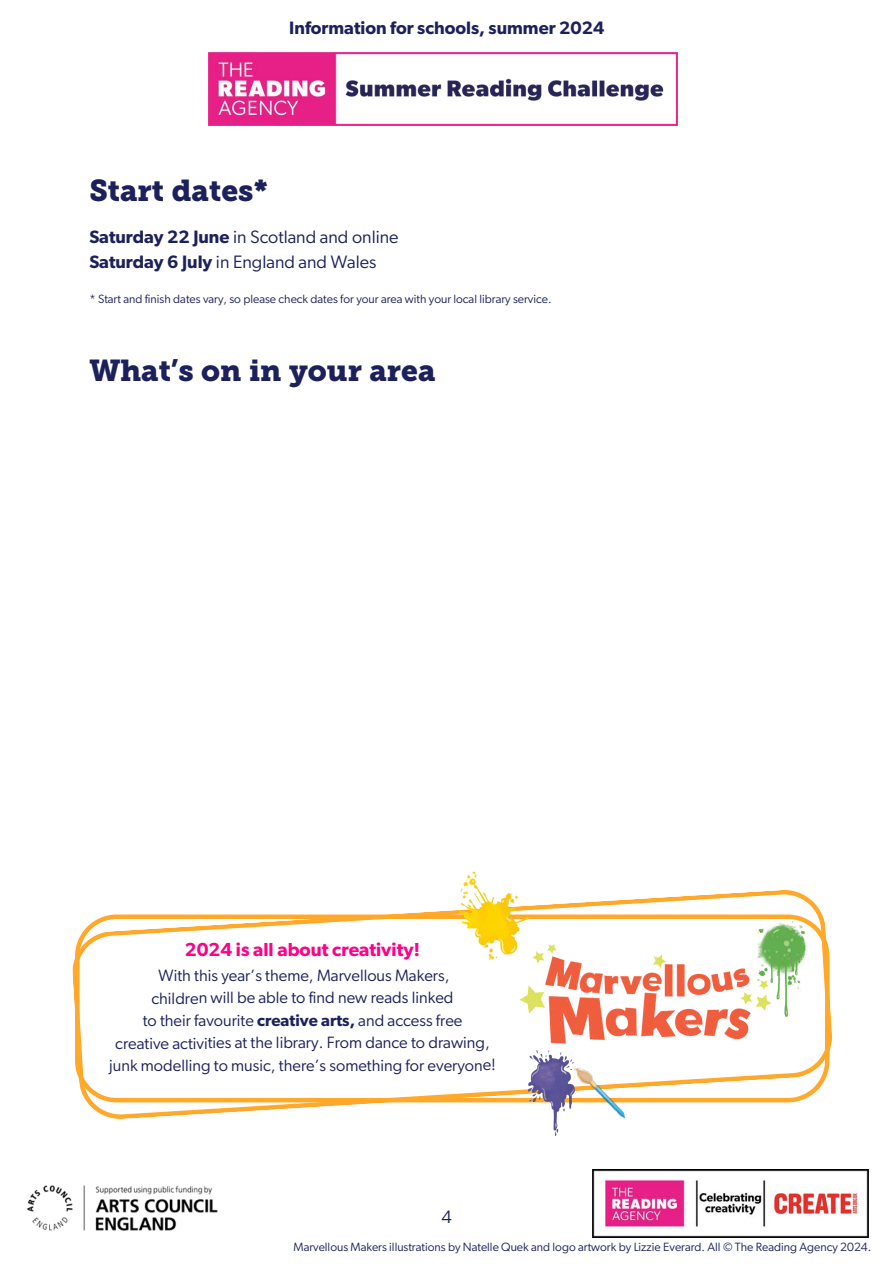
<style>
.page{position:relative;width:894px;height:1264px;background:#fff}
.page>*{position:absolute;margin:0;border:0;box-sizing:border-box;transform-origin:0 0}
.t1{font:30px "Museo Slab 900";color:#1c215c}
.t2{font:600 18.9px "Gibson";color:#ff0087}
.t3{font:18px/25px "Gibson";color:#1c215c}
.t4{font:600 18px "Gibson";color:#1c215c}
.t5{font:16.35px/22.5px "Gibson";color:#1c215c;text-align:center}
.t6{font:12px "Gibson";color:#1c215c}
.s1{font-weight:600}
</style>
<div class="page">
<img style="left:592px;top:1169px;width:276px;height:68px">
<img style="left:27px;top:1185px;width:191px;height:46px">
<svg style="left:72px;top:890px;width:760px;height:229px"></svg>
<svg style="left:75px;top:914px;width:754px;height:188px"></svg>
<img style="left:751px;top:918px;width:55px;height:98px">
<img style="left:459px;top:871px;width:69px;height:94px">
<img style="left:528px;top:1054px;width:46px;height:81px">
<img style="left:574px;top:1061px;width:50px;height:58px">
<img style="left:514px;top:938px;width:264px;height:116px">
<img style="left:208px;top:53px;width:469px;height:73px">
<p class="t4" style="left:289px;top:20px;width:316px">Information for schools, summer 2024</p>
<h1 class="t1" style="left:89px;top:178px;width:180px">Start dates*</h1>
<p class="t3" style="left:89px;top:225px;width:310px"><span class="s1">Saturday 22 June</span> in Scotland and online<br><span class="s1">Saturday 6 July</span> in England and Wales</p>
<p class="t6" style="left:89px;top:293px;width:463px">* Start and finish dates vary, so please check dates for your area with your local library service.</p>
<h1 class="t1" style="left:89px;top:359px;width:347px">What’s on in your area</h1>
<p class="t2" style="left:185px;top:940px;width:236px">2024 is all about creativity!</p>
<p class="t5" style="left:109px;top:964px;width:388px">With this year’s theme, Marvellous Makers,<br>children will be able to find new reads linked<br>to their favourite <span class="s1">creative arts,</span> and access free<br>creative activities at the library. From dance to drawing, junk modelling to music, there’s something for everyone!</p>
<p class="t3" style="left:441px;top:1204px;width:12px">4</p>
<p class="t6" style="left:293px;top:1241px;width:579px">Marvellous Makers illustrations by Natelle Quek and logo artwork by Lizzie Everard. All © The Reading Agency 2024.</p>
</div>
